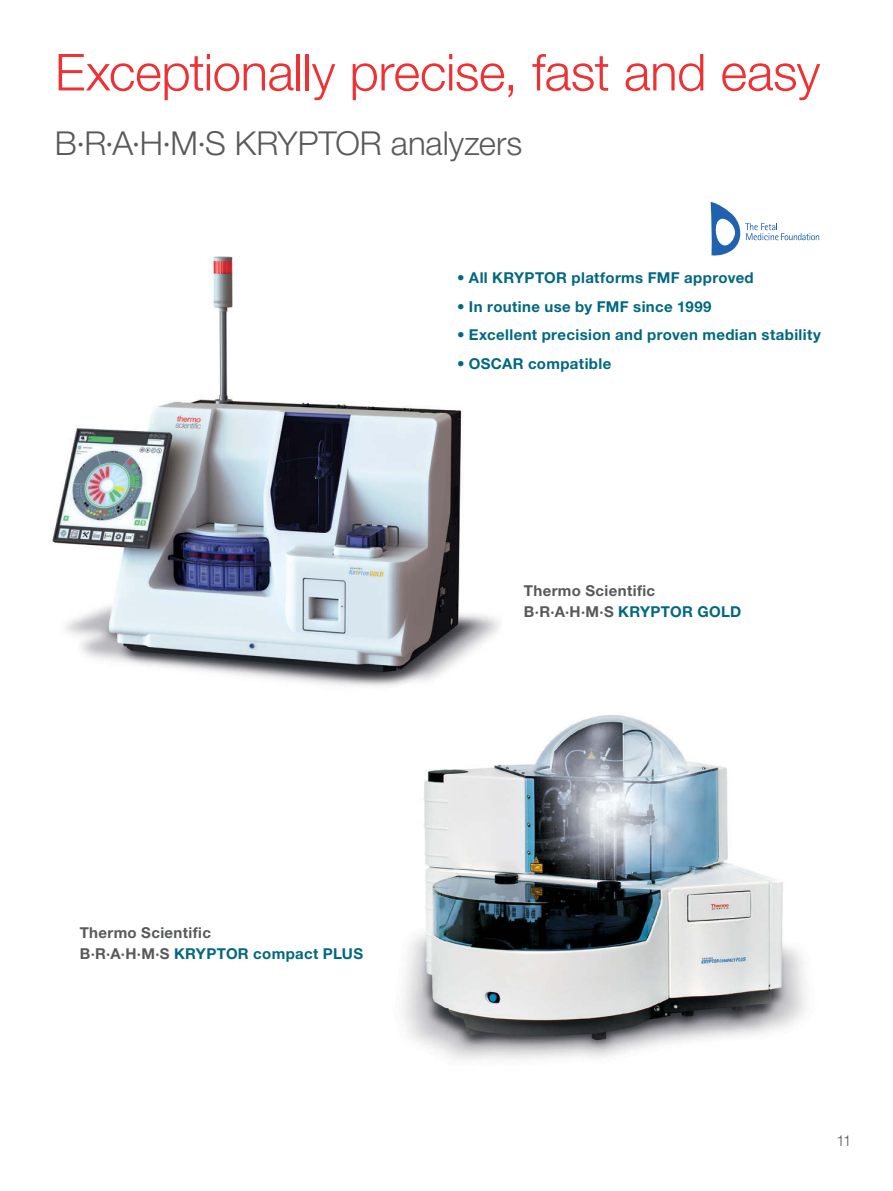
<style>
.page{position:relative;width:893px;height:1191px;background:#fff}
.page>*{position:absolute;margin:0;border:0;box-sizing:border-box;transform-origin:0 0}
.t1{font:300 51px "Helvetica Neue LT Std";letter-spacing:-.01em;color:#ee3134}
.t2{font:300 33px "Helvetica Neue LT Std";color:#58595b}
.t3{font:700 15px "Helvetica Neue LT Std";letter-spacing:.025em;color:#006880}
.t4{font:700 15px/21px "Helvetica Neue LT Std";letter-spacing:.025em;color:#58595b}
.t5{font:300 15px "Helvetica Neue LT Std";color:#58595b}
.s1{color:#006880}
</style>
<div class="page">
<img style="left:403px;top:715px;width:403px;height:345px">
<img style="left:51px;top:256px;width:449px;height:431px">
<svg style="left:711px;top:202px;width:108px;height:54px"></svg>
<h1 class="t1" style="left:55px;top:41px;width:767px">Exceptionally precise, fast and easy</h1>
<h2 class="t2" style="left:55px;top:123px;width:469px">B·R·A·H·M·S KRYPTOR analyzers</h2>
<p class="t3" style="left:457px;top:269px;width:298px">• All KRYPTOR platforms FMF approved</p>
<p class="t3" style="left:457px;top:297px;width:256px">• In routine use by FMF since 1999</p>
<p class="t3" style="left:457px;top:326px;width:365px">• Excellent precision and proven median stability</p>
<p class="t3" style="left:457px;top:354px;width:156px">• OSCAR compatible</p>
<p class="t4" style="left:524px;top:580px;width:219px">Thermo Scientific<br>B·R·A·H·M·S <span class="s1">KRYPTOR GOLD</span></p>
<p class="t4" style="left:80px;top:921px;width:285px">Thermo Scientific<br>B·R·A·H·M·S <span class="s1">KRYPTOR compact PLUS</span></p>
<p class="t5" style="left:836px;top:1131px;width:17px">11</p>
</div>
